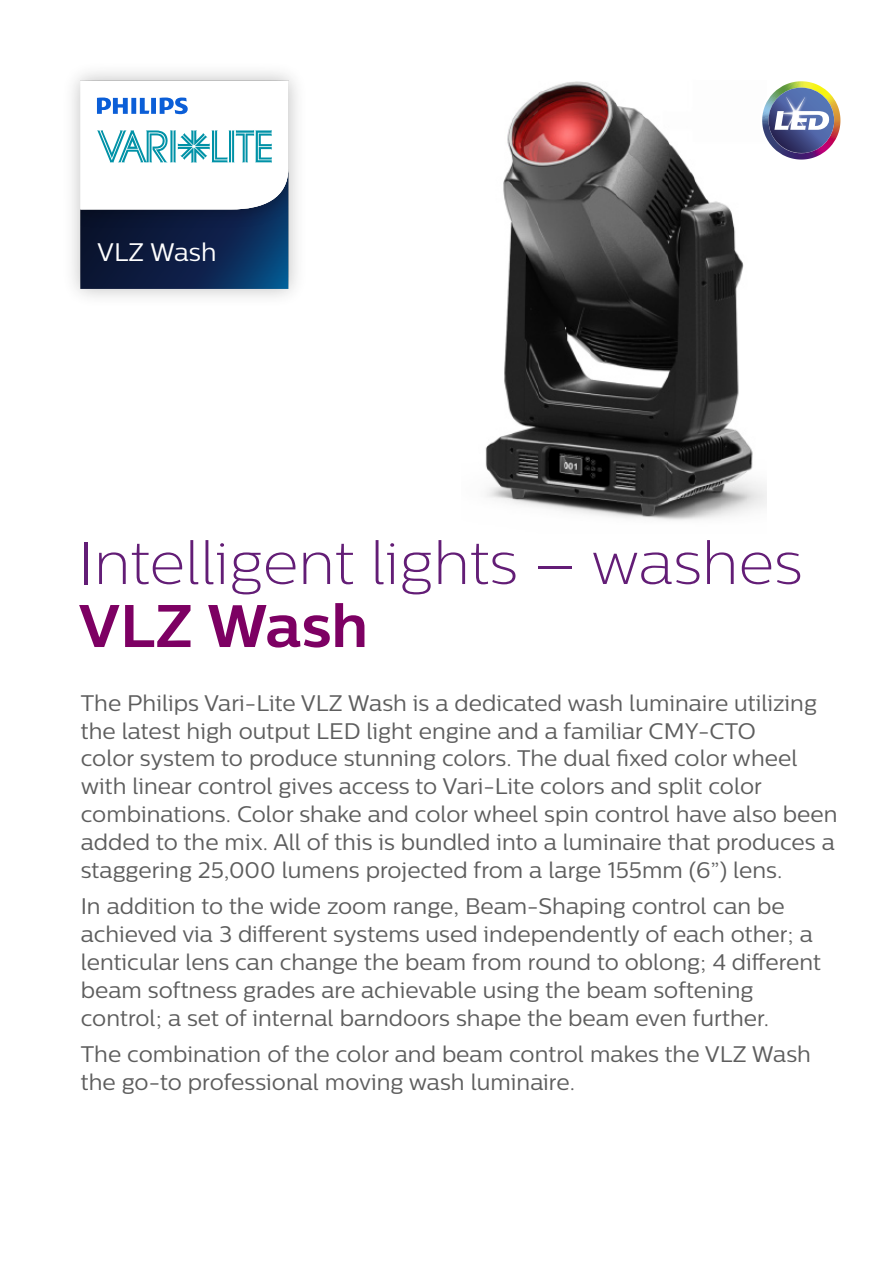
<style>
.page{position:relative;width:893px;height:1263px;background:#fff}
.page>*{position:absolute;margin:0;border:0;box-sizing:border-box;transform-origin:0 0}
.t1{font:60px "Centrale Sans X Light";color:#631d76}
.t2{font:700 60px "Centrale Sans";color:#7d0063}
.t3{font:25.35px "Centrale Sans";color:#fff}
.t4{font:22.5px/27.9px "Centrale Sans";color:#5d5d5d}
</style>
<div class="page">
<div style="left:61px;top:62px;width:248px;height:246px;background:#252525;opacity:.3"></div>
<svg style="left:80px;top:81px;width:208px;height:208px"></svg>
<img style="left:485px;top:81px;width:281px;height:439px">
<svg style="left:760px;top:79px;width:83px;height:83px"></svg>
<svg style="left:768px;top:88px;width:66px;height:65px"></svg>
<svg style="left:762px;top:81px;width:67px;height:79px"></svg>
<p class="t3" style="left:97px;top:238px;width:121px">VLZ Wash</p>
<h1 class="t1" style="left:79px;top:529px;width:725px">Intelligent lights – washes</h1>
<h1 class="t2" style="left:79px;top:590px;width:291px">VLZ Wash</h1>
<p class="t4" style="left:81px;top:688px;width:758px">The Philips Vari-Lite VLZ Wash is a dedicated wash luminaire utilizing the latest high output LED light engine and a familiar CMY-CTO<br>color system to produce stunning colors. The dual fixed color wheel with linear control gives access to Vari-Lite colors and split color combinations. Color shake and color wheel spin control have also been added to the mix. All of this is bundled into a luminaire that produces a staggering 25,000 lumens projected from a large 155mm (6”) lens.</p>
<p class="t4" style="left:81px;top:892px;width:742px">In addition to the wide zoom range, Beam-Shaping control can be achieved via 3 different systems used independently of each other; a lenticular lens can change the beam from round to oblong; 4 different beam softness grades are achievable using the beam softening control; a set of internal barndoors shape the beam even further.</p>
<p class="t4" style="left:81px;top:1040px;width:732px">The combination of the color and beam control makes the VLZ Wash the go-to professional moving wash luminaire.</p>
</div>
